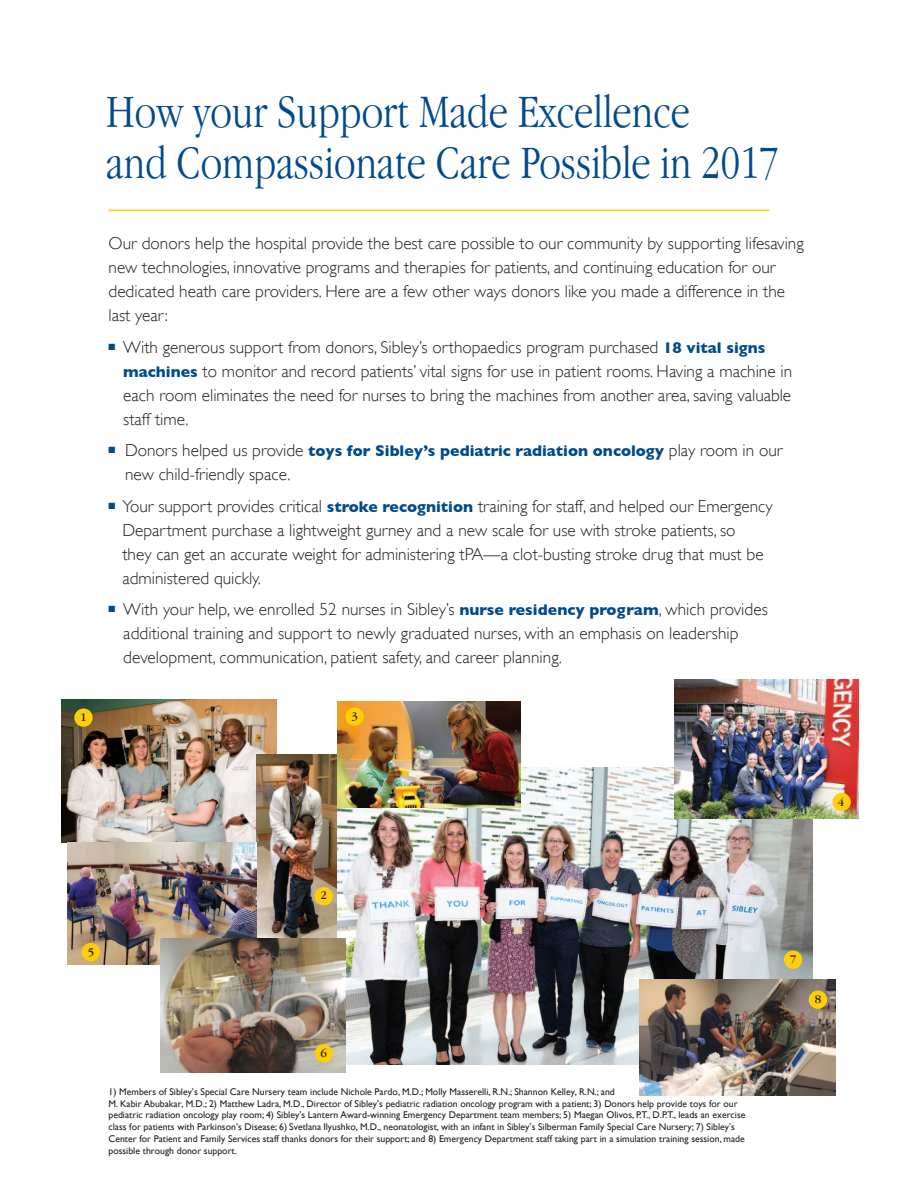
<style>
.page{position:relative;width:918px;height:1188px;background:#fff}
.page>*{position:absolute;margin:0;border:0;box-sizing:border-box;transform-origin:0 0}
.t1{font:300 condensed 48px/51px "Garamond IT Cby BT";color:#004a8d}
.t2{font:300 17.25px/24px "Gill Sans";color:#231f20}
.t3{font:700 15.75px "Gill Sans";color:#004a8d}
.t4{font:12px "Garamond IT Cby BT";color:#231f20}
.t5{font:9.75px/11.7px "Gill Sans";color:#231f20}
.s1{font-weight:700;font-size:15.75px;color:#004a8d}
.s2{font-weight:300;font-size:17.25px;color:#231f20}
.s3{color:#221e1f}
</style>
<div class="page">
<img style="left:62px;top:700px;width:214px;height:142px">
<img style="left:256px;top:754px;width:81px;height:185px">
<img style="left:337px;top:767px;width:476px;height:298px">
<img style="left:68px;top:842px;width:188px;height:123px">
<img style="left:337px;top:701px;width:184px;height:106px">
<img style="left:640px;top:980px;width:195px;height:115px">
<img style="left:674px;top:680px;width:184px;height:138px">
<img style="left:161px;top:939px;width:184px;height:133px">
<div style="left:315px;top:887px;width:18px;height:18px;background:#fece08;border-radius:50%"></div>
<div style="left:345px;top:708px;width:19px;height:18px;background:#fece08;border-radius:50%"></div>
<div style="left:832px;top:793px;width:19px;height:18px;background:#fece08;border-radius:50%"></div>
<div style="left:82px;top:943px;width:18px;height:18px;background:#fece08;border-radius:50%"></div>
<div style="left:315px;top:1044px;width:18px;height:19px;background:#fece08;border-radius:50%"></div>
<div style="left:784px;top:951px;width:18px;height:18px;background:#fece08;border-radius:50%"></div>
<div style="left:809px;top:990px;width:18px;height:19px;background:#fece08;border-radius:50%"></div>
<hr style="left:108px;top:210px;width:661px;height:1px;background:#fece08">
<div style="left:74px;top:708px;width:19px;height:19px;background:#fece08;border-radius:50%"></div>
<p class="t4" style="left:80px;top:710px;width:8px">1</p>
<p class="t1" style="left:106px;top:86px;width:674px">How your Support Made Excellence<br>and Compassionate Care Possible in 2017</p>
<p class="t2" style="left:109px;top:231px;width:697px">Our donors help the hospital provide the best care possible to our community by supporting lifesaving new technologies, innovative programs and therapies for patients, and continuing education for our dedicated heath care providers. Here are a few other ways donors like you made a difference in the last year:</p>
<p class="t2" style="left:123px;top:335px;width:670px;text-indent:-15px"><sup>■</sup> With generous support from donors, Sibley’s orthopaedics program purchased <span class="s1">18 vital signs machines</span> to monitor and record patients’ vital signs for use in patient rooms. Having a machine in each room eliminates the need for nurses to bring the machines from another area, saving valuable staff time.</p>
<p class="t3" style="left:109px;top:442px;width:676px">■ <span class="s2">Donors helped us provide</span> toys for Sibley’s pediatric radiation oncology <span class="s2">play room in our</span></p>
<p class="t2" style="left:125px;top:463px;width:167px">new child-friendly space.</p>
<p class="t2" style="left:122px;top:494px;width:652px;text-indent:-14px"><sup>■</sup> Your support provides critical <span class="s1">stroke recognition</span> training for staff, and helped our Emergency Department purchase a lightweight gurney and a new scale for use with stroke patients, so<br>they can get an accurate weight for administering tPA—a clot-busting stroke drug that must be administered quickly.</p>
<p class="t2" style="left:123px;top:598px;width:646px;text-indent:-15px"><sup>■</sup> With your help, we enrolled 52 nurses in Sibley’s <span class="s1">nurse residency program</span>, which provides additional training and support to newly graduated nurses, with an emphasis on leadership development, communication, patient safety, and career planning.</p>
<p class="t4" style="left:351px;top:709px;width:8px">3</p>
<p class="t4" style="left:838px;top:795px;width:8px">4</p>
<p class="t4" style="left:88px;top:945px;width:8px">5</p>
<p class="t4" style="left:321px;top:888px;width:8px">2</p>
<p class="t4" style="left:321px;top:1046px;width:8px">6</p>
<p class="t5" style="left:108px;top:1086px;width:638px">1) Members of Sibley’s Special Care Nursery team include Nichole Pardo, M.D.; Molly Masserelli, R.N.; Shannon Kelley, R.N.; and<br>M. Kabir Abubakar, M.D.; 2) Matthew Ladra, M.D., Director of Sibley’s pediatric radiation oncology program with a patient; 3) Donors help provide toys for our pediatric radiation oncology play room; 4) Sibley’s Lantern Award-winning Emergency Department team members; 5) Maegan Olivos, P.T., D.P.T., leads an exercise class for patients with Parkinson’s Disease; 6) <span class="s3">Svetlana Ilyushko, M.D., neonatologist, with an</span> infant in Sibley’s Silberman Family Special Care Nursery; 7) Sibley’s Center for Patient and Family Services staff thanks donors for their support; and 8) Emergency Department staff taking part in a simulation training session, made possible through donor support.</p>
<p class="t4" style="left:790px;top:952px;width:8px">7</p>
<p class="t4" style="left:815px;top:992px;width:8px">8</p>
</div>
